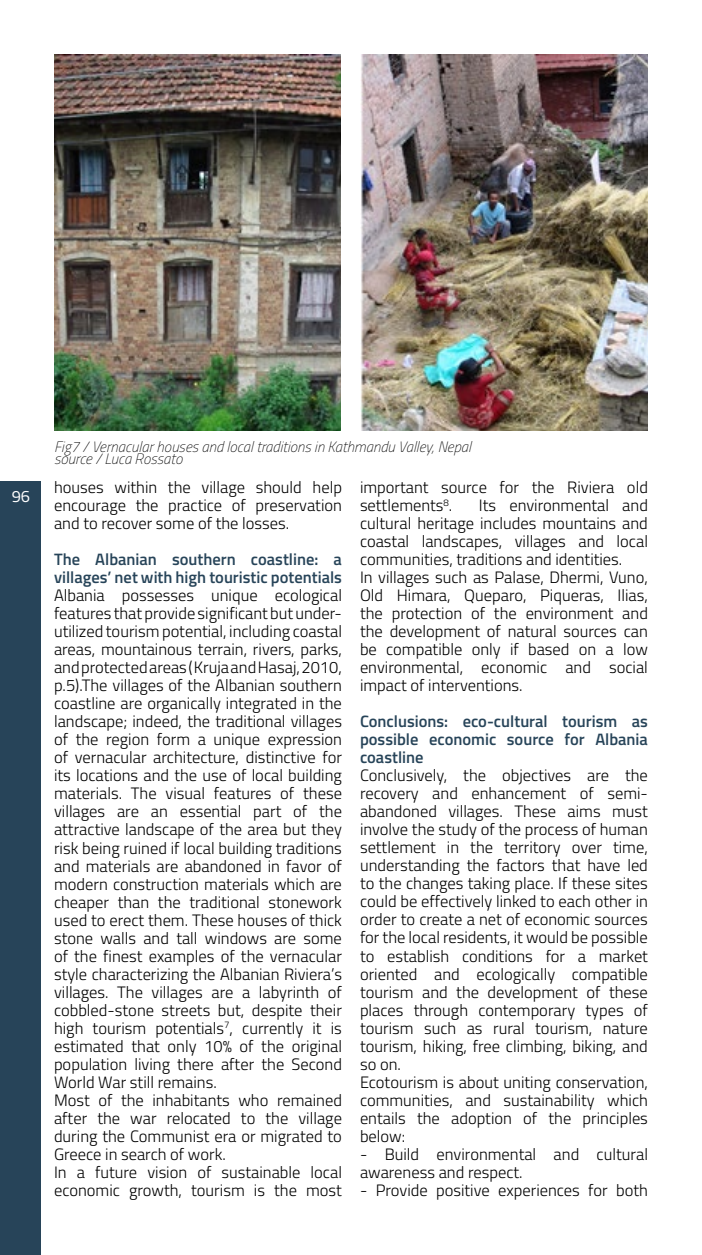
<style>
.page{position:relative;width:702px;height:1255px;background:#fff}
.page>*{position:absolute;margin:0;border:0;box-sizing:border-box;transform-origin:0 0}
.t1{font:300 16.5px/18px "Titillium";color:#000}
.t2{font:600 16.5px/18px "Titillium";color:#274459;text-align:justify}
.t3{font:16.5px "Titillium";color:#fff}
.t4{font:italic 100 15px/12px "Titillium";color:#000}
</style>
<div class="page">
<div style="left:0;top:481px;width:40px;height:773px;background:#274459"></div>
<img style="left:54px;top:54px;width:594px;height:376px">
<div style="left:342px;top:54px;width:18px;height:382px;background:#fff"></div>
<p class="t3" style="left:12px;top:484px;width:20px">96</p>
<p class="t4" style="left:54px;top:440px;width:418px">Fig7 / Vernacular houses and local traditions in Kathmandu Valley, Nepal source / Luca Rossato</p>
<p class="t1" style="left:360px;top:477px;width:289px">important source for the Riviera old settlements<sup>8</sup>.</p>
<p class="t1" style="left:54px;top:477px;width:289px;text-align:justify">houses within the village should help encourage the practice of preservation and to recover some of the losses.</p>
<p class="t2" style="left:54px;top:549px;width:289px">The Albanian southern coastline: a villages’ net with high touristic potentials</p>
<p class="t1" style="left:54px;top:585px;width:289px">Albania possesses unique ecological features that provide significant but under&shy;utilized tourism potential, including coastal areas, mountainous terrain, rivers, parks, and protected areas ( Kruja and Hasaj, 2010, p.5).The villages of the Albanian southern coastline are organically integrated in the landscape; indeed, the traditional villages of the region form a unique expression of vernacular architecture, distinctive for its locations and the use of local building materials. The visual features of these villages are an essential part of the attractive landscape of the area but they risk being ruined if local building traditions and materials are abandoned in favor of modern construction materials which are cheaper than the traditional stonework used to erect them. These houses of thick stone walls and tall windows are some of the finest examples of the vernacular style characterizing the Albanian Riviera’s villages. The villages are a labyrinth of cobbled-stone streets but, despite their high tourism potentials<sup>7</sup>, currently it is estimated that only 10% of the original population living there after the Second World War still remains.<br>Most of the inhabitants who remained after the war relocated to the village during the Communist era or migrated to Greece in search of work.<br>In a future vision of sustainable local economic growth, tourism is the most</p>
<p class="t1" style="left:360px;top:495px;width:289px;text-indent:119px">Its environmental and cultural heritage includes mountains and coastal landscapes, villages and local communities, traditions and identities.<br>In villages such as Palase, Dhermi, Vuno, Old Himara, Queparo, Piqueras, Ilias, the protection of the environment and the development of natural sources can be compatible only if based on a low environmental, economic and social impact of interventions.</p>
<p class="t2" style="left:360px;top:711px;width:289px">Conclusions: eco-cultural tourism as possible economic source for Albania coastline</p>
<p class="t1" style="left:360px;top:765px;width:289px">Conclusively, the objectives are the recovery and enhancement of semi&shy;abandoned villages. These aims must involve the study of the process of human settlement in the territory over time, understanding the factors that have led to the changes taking place. If these sites could be effectively linked to each other in order to create a net of economic sources for the local residents, it would be possible to establish conditions for a market oriented and ecologically compatible tourism and the development of these places through contemporary types of tourism such as rural tourism, nature tourism, hiking, free climbing, biking, and so on.<br>Ecotourism is about uniting conservation, communities, and sustainability which entails the adoption of the principles below:</p>
<p class="t1" style="left:360px;top:1143px;width:289px">- Build environmental and cultural awareness and respect.</p>
<p class="t1" style="left:360px;top:1179px;width:289px">- Provide positive experiences for both</p>
</div>
